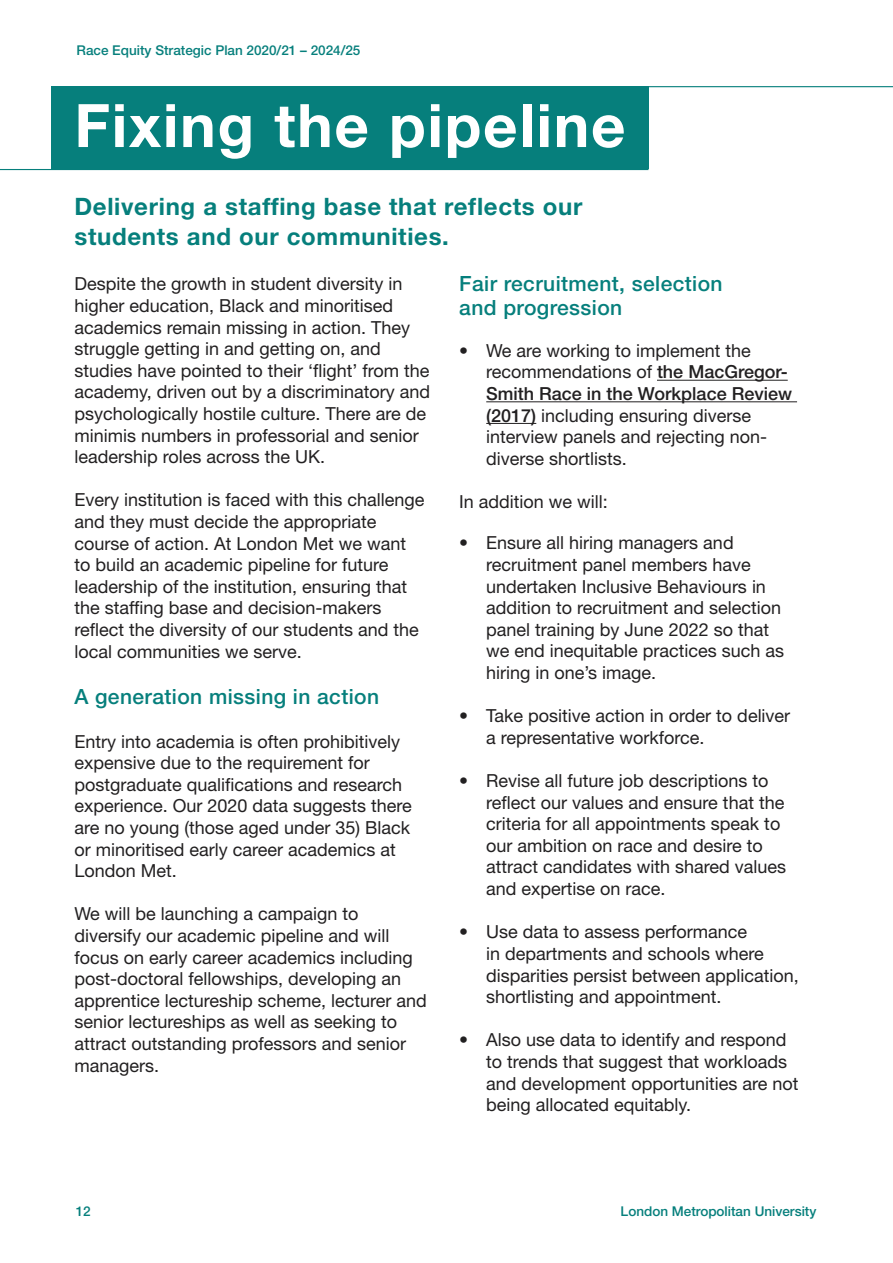
<style>
.page{position:relative;width:893px;height:1263px;background:#fff}
.page>*{position:absolute;margin:0;border:0;box-sizing:border-box;transform-origin:0 0}
.Section_heading__h2{font:700 60px "Helvetica Neue LT Std";letter-spacing:.03em;color:#fff}
.Section_heading__h2-2{font:700 24px "Helvetica Neue LT Std";letter-spacing:.03em;color:#067f7c}
.Heading_3{font:500 21px/24px "Helvetica Neue LT Std";letter-spacing:.02em;color:#067f7c}
.t1{font:18px/21.6px "Helvetica Neue LT Std";color:#222021}
.t2{font:500 13.5px "Helvetica Neue LT Std";color:#067f7c}
.s1{font-weight:500}
</style>
<div class="page">
<div style="left:51px;top:86px;width:597px;height:83px;background:#067f7c"></div>
<hr style="left:51px;top:86px;width:842px;height:1px;background:#067f7c">
<hr style="left:657px;top:380px;width:131px;height:1px;background:#222021">
<hr style="left:486px;top:401px;width:311px;height:1px;background:#222021">
<hr style="left:486px;top:423px;width:50px;height:1px;background:#222021">
<hr style="left:0;top:169px;width:648px;height:1px;background:#067f7c">
<p class="t2" style="left:77px;top:42px;width:285px">Race Equity Strategic Plan 2020/21 – 2024/25</p>
<h2 class="Section_heading__h2" style="left:74px;top:89px;width:553px">Fixing the pipeline</h2>
<h2 class="Section_heading__h2-2" style="left:74px;top:191px;width:510px">Delivering a staffing base that reflects our</h2>
<h2 class="Section_heading__h2-2" style="left:74px;top:221px;width:376px">students and our communities.</h2>
<h3 class="Heading_3" style="left:459px;top:272px;width:265px">Fair recruitment, selection and progression</h3>
<h1 class="t1" style="left:486px;top:339px;width:307px;text-indent:-27px">• We are working to implement the recommendations of <span class="s1">the MacGregor-<br>Smith Race in the Workplace Review (2017)</span> including ensuring diverse interview panels and rejecting non&shy;diverse shortlists.</h1>
<h1 class="t1" style="left:459px;top:491px;width:150px">In addition we will:</h1>
<h1 class="t1" style="left:486px;top:532px;width:300px;text-indent:-27px">• Ensure all hiring managers and recruitment panel members have undertaken Inclusive Behaviours in addition to recruitment and selection panel training by June 2022 so that we end inequitable practices such as hiring in one’s image.</h1>
<h1 class="t1" style="left:486px;top:705px;width:306px;text-indent:-27px">• Take positive action in order to deliver a representative workforce.</h1>
<h1 class="t1" style="left:486px;top:770px;width:302px;text-indent:-27px">• Revise all future job descriptions to reflect our values and ensure that the criteria for all appointments speak to our ambition on race and desire to attract candidates with shared values and expertise on race.</h1>
<h1 class="t1" style="left:486px;top:921px;width:314px;text-indent:-27px">• Use data to assess performance<br>in departments and schools where disparities persist between application, shortlisting and appointment.</h1>
<h1 class="t1" style="left:486px;top:1029px;width:314px;text-indent:-27px">• Also use data to identify and respond to trends that suggest that workloads and development opportunities are not being allocated equitably.</h1>
<h1 class="t1" style="left:74px;top:273px;width:357px">Despite the growth in student diversity in higher education, Black and minoritised academics remain missing in action. They struggle getting in and getting on, and studies have pointed to their ‘flight’ from the academy, driven out by a discriminatory and psychologically hostile culture. There are de minimis numbers in professorial and senior leadership roles across the UK.</h1>
<h1 class="t1" style="left:74px;top:489px;width:352px">Every institution is faced with this challenge and they must decide the appropriate course of action. At London Met we want to build an academic pipeline for future leadership of the institution, ensuring that the staffing base and decision-makers reflect the diversity of our students and the local communities we serve.</h1>
<h3 class="Heading_3" style="left:74px;top:685px;width:306px">A generation missing in action</h3>
<h1 class="t1" style="left:74px;top:730px;width:339px">Entry into academia is often prohibitively expensive due to the requirement for postgraduate qualifications and research experience. Our 2020 data suggests there are no young (those aged under 35) Black or minoritised early career academics at London Met.</h1>
<h1 class="t1" style="left:74px;top:903px;width:354px">We will be launching a campaign to diversify our academic pipeline and will focus on early career academics including post-doctoral fellowships, developing an apprentice lectureship scheme, lecturer and senior lectureships as well as seeking to attract outstanding professors and senior managers.</h1>
<p class="t2" style="left:76px;top:1203px;width:17px">12</p>
<p class="t2" style="left:621px;top:1203px;width:197px">London Metropolitan University</p>
</div>
